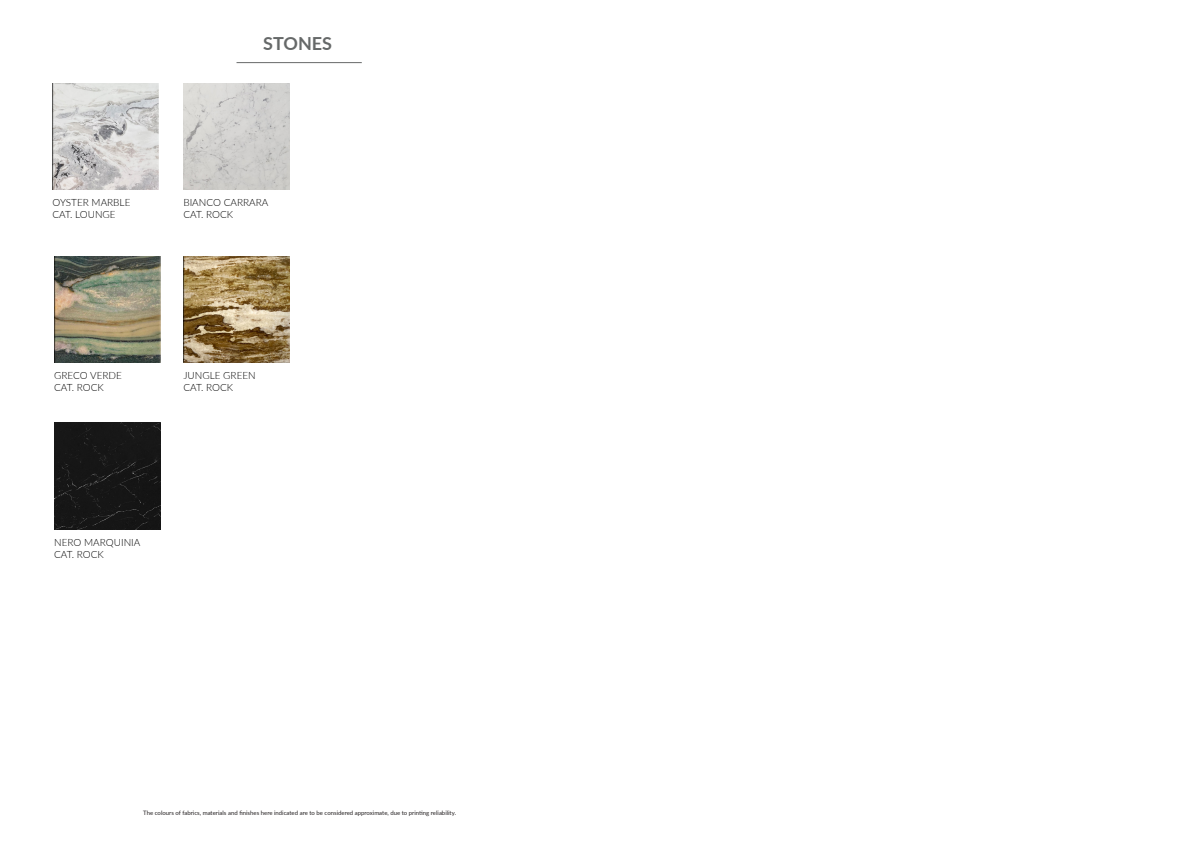
<style>
.page{position:relative;width:1191px;height:842px;background:#fff}
.page>*{position:absolute;margin:0;border:0;box-sizing:border-box;transform-origin:0 0}
.t1{font:700 18px "Lato";color:#666969}
.t2{font:300 10px/12px "Lato";color:#000}
.t3{font:6px "Lato";color:#231f20}
</style>
<div class="page">
<div style="left:54px;top:423px;width:106px;height:106px;background:#161616"></div>
<img style="left:52px;top:83px;width:107px;height:107px">
<img style="left:183px;top:83px;width:107px;height:107px">
<img style="left:54px;top:256px;width:106px;height:106px">
<hr style="left:236px;top:62px;width:126px;height:1px;background:#676a6a">
<img style="left:183px;top:256px;width:107px;height:106px">
<p class="t1" style="left:263px;top:30px;width:70px">STONES</p>
<p class="t2" style="left:52px;top:196px;width:79px">OYSTER MARBLE<br>CAT. LOUNGE</p>
<p class="t2" style="left:183px;top:196px;width:86px">BIANCO CARRARA<br>CAT. ROCK</p>
<p class="t2" style="left:54px;top:369px;width:69px">GRECO VERDE<br>CAT. ROCK</p>
<p class="t2" style="left:183px;top:369px;width:74px">JUNGLE GREEN<br>CAT. ROCK</p>
<p class="t2" style="left:54px;top:536px;width:88px">NERO MARQUINIA<br>CAT. ROCK</p>
<p class="t3" style="left:143px;top:809px;width:314px">The colours of fabrics, materials and finishes here indicated are to be considered approximate, due to printing reliability.</p>
</div>
